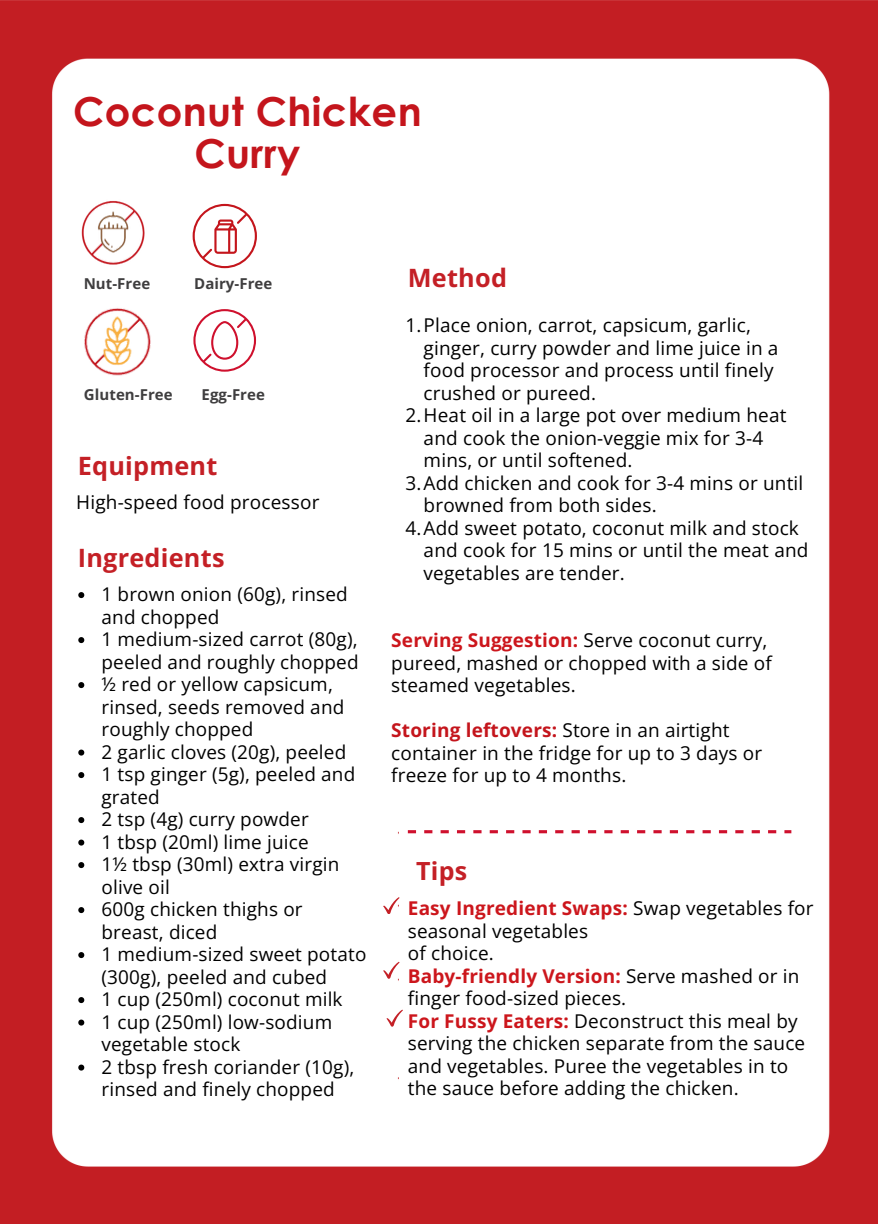
<style>
.page{position:relative;width:878px;height:1224px;background:#fff}
.page>*{position:absolute;margin:0;border:0;box-sizing:border-box;transform-origin:0 0}
.t1{font:700 40px/42px "Century Gothic";letter-spacing:.01em;color:#c4151c;text-align:center}
.t2{font:700 25.2px "Open Sans";letter-spacing:.01em;color:#c42026}
.t3{font:700 25px "Open Sans";color:#c42026}
.t4{font:19px/22.4px "Open Sans";letter-spacing:.01em;color:#000}
.t5{font:700 15px "Open Sans";letter-spacing:.005em;color:#3f3e3f}
.s1{font-weight:700;color:#cc161c}
.s2{font-weight:700;color:#c4151c}
</style>
<div class="page">
<img style="left:0;top:0;width:878px;height:1224px">
<div style="left:399px;top:558px;width:402px;height:578px;background:#fff"></div>
<div style="left:69px;top:268px;width:634px;height:490px;background:#fff"></div>
<svg style="left:784px;top:830px;width:7px;height:3px"></svg>
<svg style="left:768px;top:830px;width:8px;height:3px"></svg>
<svg style="left:751px;top:830px;width:8px;height:3px"></svg>
<svg style="left:735px;top:830px;width:8px;height:3px"></svg>
<svg style="left:719px;top:830px;width:8px;height:3px"></svg>
<svg style="left:702px;top:830px;width:8px;height:3px"></svg>
<svg style="left:686px;top:830px;width:8px;height:3px"></svg>
<svg style="left:669px;top:830px;width:9px;height:3px"></svg>
<svg style="left:653px;top:830px;width:8px;height:3px"></svg>
<svg style="left:637px;top:830px;width:8px;height:3px"></svg>
<svg style="left:620px;top:830px;width:9px;height:3px"></svg>
<svg style="left:604px;top:830px;width:8px;height:3px"></svg>
<svg style="left:588px;top:830px;width:8px;height:3px"></svg>
<svg style="left:571px;top:830px;width:8px;height:3px"></svg>
<svg style="left:555px;top:830px;width:8px;height:3px"></svg>
<svg style="left:539px;top:830px;width:8px;height:3px"></svg>
<svg style="left:522px;top:830px;width:8px;height:3px"></svg>
<svg style="left:506px;top:830px;width:8px;height:3px"></svg>
<svg style="left:489px;top:830px;width:9px;height:3px"></svg>
<svg style="left:473px;top:830px;width:8px;height:3px"></svg>
<svg style="left:457px;top:830px;width:8px;height:3px"></svg>
<svg style="left:440px;top:830px;width:9px;height:3px"></svg>
<svg style="left:424px;top:830px;width:8px;height:3px"></svg>
<svg style="left:408px;top:830px;width:8px;height:3px"></svg>
<svg style="left:192px;top:204px;width:65px;height:64px"></svg>
<img style="left:80px;top:197px;width:66px;height:71px">
<svg style="left:383px;top:962px;width:16px;height:16px"></svg>
<svg style="left:383px;top:897px;width:16px;height:17px"></svg>
<svg style="left:386px;top:1010px;width:17px;height:16px"></svg>
<svg style="left:78px;top:592px;width:6px;height:6px"></svg>
<svg style="left:78px;top:637px;width:6px;height:6px"></svg>
<svg style="left:78px;top:682px;width:6px;height:6px"></svg>
<svg style="left:78px;top:750px;width:6px;height:6px"></svg>
<svg style="left:78px;top:772px;width:6px;height:6px"></svg>
<svg style="left:78px;top:817px;width:6px;height:6px"></svg>
<svg style="left:78px;top:840px;width:6px;height:6px"></svg>
<svg style="left:78px;top:862px;width:6px;height:6px"></svg>
<svg style="left:78px;top:907px;width:6px;height:6px"></svg>
<svg style="left:78px;top:952px;width:6px;height:6px"></svg>
<svg style="left:78px;top:997px;width:6px;height:6px"></svg>
<svg style="left:78px;top:1020px;width:6px;height:6px"></svg>
<svg style="left:78px;top:1065px;width:6px;height:6px"></svg>
<img style="left:84px;top:308px;width:67px;height:68px">
<svg style="left:193px;top:309px;width:63px;height:63px"></svg>
<p class="t1" style="left:73px;top:89px;width:350px">Coconut Chicken<br>Curry</p>
<p class="t5" style="left:84px;top:273px;width:68px">Nut-Free</p>
<h2 class="t5" style="left:194px;top:273px;width:80px">Dairy-Free</h2>
<p class="t2" style="left:408px;top:260px;width:101px">Method</p>
<p class="t5" style="left:84px;top:384px;width:90px">Gluten-Free</p>
<p class="t5" style="left:201px;top:384px;width:65px">Egg-Free</p>
<p class="t2" style="left:78px;top:448px;width:141px">Equipment</p>
<h3 class="t4" style="left:76px;top:490px;width:245px">High-speed food processor</h3>
<h3 class="t2" style="left:78px;top:540px;width:148px">Ingredients</h3>
<p class="t4" style="left:101px;top:583px;width:248px">1 brown onion (60g), rinsed and chopped</p>
<p class="t4" style="left:101px;top:628px;width:258px">1 medium-sized carrot (80g), peeled and roughly chopped</p>
<p class="t4" style="left:101px;top:673px;width:244px">½ red or yellow capsicum, rinsed, seeds removed and roughly chopped</p>
<p class="t4" style="left:101px;top:740px;width:246px">2 garlic cloves (20g), peeled</p>
<p class="t4" style="left:101px;top:763px;width:255px">1 tsp ginger (5g), peeled and grated</p>
<h2 class="t4" style="left:101px;top:808px;width:209px">2 tsp (4g) curry powder</h2>
<h3 class="t4" style="left:101px;top:830px;width:209px">1 tbsp (20ml) lime juice</h3>
<h2 class="t4" style="left:101px;top:853px;width:239px">1½ tbsp (30ml) extra virgin olive oil</h2>
<p class="t4" style="left:101px;top:898px;width:203px">600g chicken thighs or breast, diced</p>
<p class="t4" style="left:101px;top:943px;width:266px">1 medium-sized sweet potato (300g), peeled and cubed</p>
<p class="t4" style="left:101px;top:988px;width:242px">1 cup (250ml) coconut milk</p>
<p class="t4" style="left:101px;top:1010px;width:232px">1 cup (250ml) low-sodium vegetable stock</p>
<p class="t4" style="left:101px;top:1055px;width:254px">2 tbsp fresh coriander (10g), rinsed and finely chopped</p>
<p class="t4" style="left:423px;top:314px;width:356px;text-indent:-18px">1.Place onion, carrot, capsicum, garlic, ginger, curry powder and lime juice in a food processor and process until finely crushed or pureed.</p>
<h1 class="t4" style="left:423px;top:404px;width:364px;text-indent:-18px">2.Heat oil in a large pot over medium heat and cook the onion-veggie mix for 3-4 mins, or until softened.</h1>
<p class="t4" style="left:423px;top:471px;width:381px;text-indent:-18px">3.Add chicken and cook for 3-4 mins or until browned from both sides.</p>
<p class="t4" style="left:423px;top:516px;width:386px;text-indent:-18px">4.Add sweet potato, coconut milk and stock and cook for 15 mins or until the meat and vegetables are tender.</p>
<h2 class="t4" style="left:391px;top:629px;width:382px"><span class="s1">Serving Suggestion:</span> Serve coconut curry, pureed, mashed or chopped with a side of steamed vegetables.</h2>
<p class="t4" style="left:391px;top:719px;width:372px"><span class="s2">Storing leftovers:</span> Store in an airtight container in the fridge for up to 3 days or freeze for up to 4 months.</p>
<p class="t3" style="left:416px;top:853px;width:53px">Tips</p>
<p class="t4" style="left:408px;top:896px;width:407px"><span class="s1">Easy Ingredient Swaps:</span> Swap vegetables for seasonal vegetables<br>of choice.<br><span class="s1">Baby-friendly Version:</span> Serve mashed or in finger food-sized pieces.<br><span class="s1">For Fussy Eaters:</span> Deconstruct this meal by serving the chicken separate from the sauce and vegetables. Puree the vegetables in to the sauce before adding the chicken.</p>
</div>
